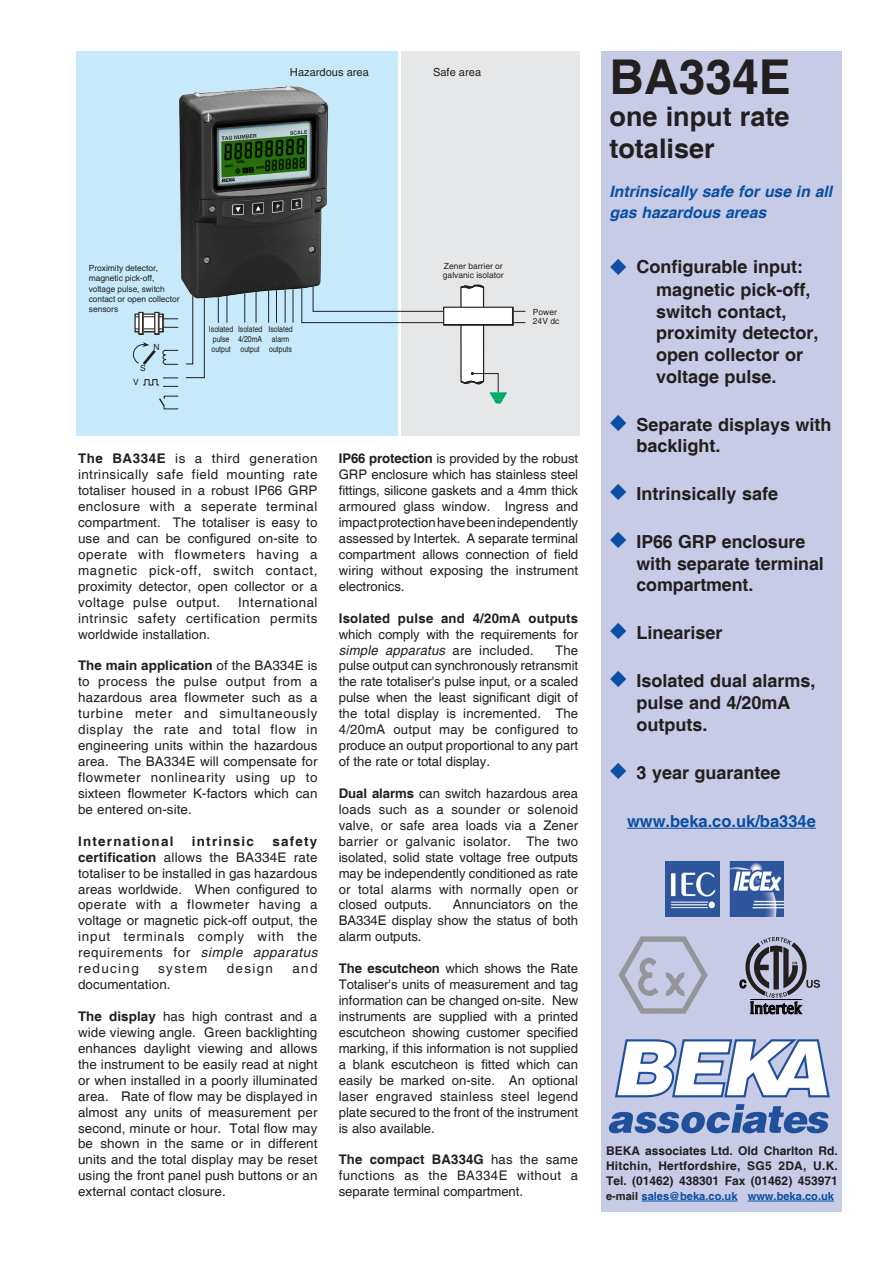
<style>
.page{position:relative;width:893px;height:1263px;background:#fff}
.page>*{position:absolute;margin:0;border:0;box-sizing:border-box;transform-origin:0 0}
.t1{font:700 48px "Helvetica";color:#231f20}
.t2{font:700 27px/32.4px "Helvetica";color:#231f20}
.t3{font:700 18px/21.9px "Helvetica";color:#231f20}
.t4{font:700 16.5px "Helvetica";color:#0a4fa2}
.body_text{font:italic 700 15.75px/21px "Helvetica";color:#0a4fa2}
.body_text-2{font:13.35px/15.9px "Helvetica";letter-spacing:.005em;color:#231f20;text-align:justify}
.body_text-3{font:700 13.35px "Helvetica";letter-spacing:.095em;color:#231f20}
.t5{font:700 12px/15px "Helvetica";color:#231f20;text-align:justify}
.t6{font:700 11.1px "Helvetica";color:#0a4fa2}
.t7{font:11.1px "Helvetica";color:#231f20}
.t8{font:8.55px/10.2px "Helvetica";letter-spacing:-.005em;color:#231f20}
.t9{font:condensed 8.55px/10.2px "Helvetica";color:#231f20}
.s1{color:#0a4fa2}
.s2{font-weight:700}
.s3{font-style:italic}
.s4{color:#231f20}
</style>
<div class="page">
<div style="left:601px;top:51px;width:241px;height:1161px;background:#c7cbe6"></div>
<hr style="left:627px;top:828px;width:189px;height:1px;background:#0a4fa2">
<svg style="left:608px;top:1039px;width:222px;height:94px"></svg>
<hr style="left:641px;top:1201px;width:96px;height:1px;background:#0a4fa2">
<hr style="left:748px;top:1201px;width:86px;height:1px;background:#0a4fa2">
<div style="left:402px;top:51px;width:178px;height:385px;background:#e6e7e9"></div>
<div style="left:77px;top:51px;width:321px;height:385px;background:#c6eafa"></div>
<svg style="left:459px;top:284px;width:48px;height:119px"></svg>
<div style="left:443px;top:307px;width:71px;height:19px;border:1px solid #231f20"></div>
<div style="left:444px;top:307px;width:68px;height:17px;background:#fff"></div>
<div style="left:443px;top:307px;width:70px;height:18px;border:1px solid #231f20"></div>
<svg style="left:301px;top:245px;width:143px;height:78px"></svg>
<hr style="left:218px;top:279px;width:1px;height:44px;background:#231f20">
<hr style="left:227px;top:280px;width:1px;height:43px;background:#231f20">
<hr style="left:244px;top:279px;width:1px;height:44px;background:#231f20">
<hr style="left:256px;top:280px;width:1px;height:43px;background:#231f20">
<hr style="left:268px;top:279px;width:1px;height:44px;background:#231f20">
<hr style="left:285px;top:279px;width:1px;height:44px;background:#231f20">
<hr style="left:276px;top:279px;width:1px;height:44px;background:#231f20">
<hr style="left:293px;top:280px;width:1px;height:43px;background:#231f20">
<svg style="left:185px;top:301px;width:20px;height:77px"></svg>
<svg style="left:133px;top:342px;width:46px;height:68px"></svg>
<div style="left:135px;top:314px;width:29px;height:18px;border:1px solid #231f20"></div>
<svg style="left:137px;top:319px;width:24px;height:11px"></svg>
<div style="left:135px;top:314px;width:28px;height:18px;border:1px solid #231f20"></div>
<div style="left:139px;top:312px;width:5px;height:23px;border:1px solid #231f20"></div>
<div style="left:139px;top:312px;width:4px;height:22px;border:1px solid #231f20"></div>
<div style="left:154px;top:312px;width:5px;height:23px;border:1px solid #231f20"></div>
<hr style="left:155px;top:312px;width:3px;height:22px;background:#fff">
<div style="left:154px;top:312px;width:5px;height:22px;border:1px solid #231f20"></div>
<svg style="left:135px;top:327px;width:43px;height:2px"></svg>
<svg style="left:135px;top:316px;width:43px;height:3px"></svg>
<svg style="left:513px;top:311px;width:12px;height:1px"></svg>
<svg style="left:513px;top:322px;width:12px;height:1px"></svg>
<img style="left:179px;top:85px;width:153px;height:216px">
<img style="left:665px;top:862px;width:119px;height:54px">
<svg style="left:618px;top:936px;width:90px;height:78px"></svg>
<svg style="left:740px;top:937px;width:80px;height:77px"></svg>
<hr style="left:751px;top:999px;width:51px;height:1px;background:#000">
<p class="t1" style="left:609px;top:48px;width:183px">BA334E</p>
<p class="t2" style="left:609px;top:102px;width:181px">one input rate totaliser</p>
<p class="body_text" style="left:609px;top:182px;width:224px">Intrinsically safe for use in all gas hazardous areas</p>
<p class="t3" style="left:656px;top:257px;width:164px;text-indent:-46px"><span class="s1">◆</span> Configurable input: magnetic pick-off, switch contact, proximity detector, open collector or voltage pulse.</p>
<p class="t3" style="left:636px;top:414px;width:197px;text-indent:-27px"><span class="s1">◆</span> Separate displays with backlight.</p>
<p class="t3" style="left:609px;top:484px;width:170px"><span class="s1">◆</span> Intrinsically safe</p>
<p class="t3" style="left:636px;top:532px;width:189px;text-indent:-27px"><span class="s1">◆</span> IP66 GRP enclosure with separate terminal compartment.</p>
<p class="t3" style="left:609px;top:623px;width:115px"><span class="s1">◆</span> Lineariser</p>
<p class="t3" style="left:636px;top:671px;width:181px;text-indent:-27px"><span class="s1">◆</span> Isolated dual alarms, pulse and 4/20mA outputs.</p>
<p class="t3" style="left:609px;top:762px;width:173px"><span class="s1">◆</span> 3 year guarantee</p>
<p class="t4" style="left:627px;top:811px;width:190px">www.beka.co.uk/ba334e</p>
<p class="t7" style="left:290px;top:65px;width:80px">Hazardous area</p>
<p class="t7" style="left:433px;top:66px;width:50px">Safe area</p>
<p class="t8" style="left:443px;top:262px;width:62px;line-height:8.6px">Zener barrier or galvanic isolator</p>
<p class="t8" style="left:89px;top:263px;width:92px">Proximity detector, magnetic pick-off, voltage pulse, switch contact or open collector sensors</p>
<p class="t8" style="left:533px;top:308px;width:28px;line-height:8.4px">Power<br>24V dc</p>
<p class="t9" style="left:209px;top:324px;width:26px">Isolated pulse output</p>
<p class="t9" style="left:238px;top:324px;width:26px;text-align:justify">Isolated 4/20mA output</p>
<p class="t9" style="left:268px;top:324px;width:26px;text-align:center">Isolated alarm outputs</p>
<p class="t8" style="left:153px;top:341px;width:8px">N</p>
<p class="t8" style="left:140px;top:363px;width:7px">S</p>
<p class="t8" style="left:133px;top:376px;width:7px">V</p>
<p class="body_text-2" style="left:339px;top:451px;width:241px"><span class="s2">IP66 protection</span> is provided by the robust GRP enclosure which has stainless steel fittings, silicone gaskets and a 4mm thick armoured glass window. Ingress and impact protection have been independently assessed by Intertek. A separate terminal compartment allows connection of field wiring without exposing the instrument electronics.</p>
<p class="body_text-2" style="left:339px;top:610px;width:241px"><span class="s2">Isolated pulse and 4/20mA outputs </span>which comply with the requirements for <span class="s3">simple apparatus</span> are included.</p>
<p class="body_text-2" style="left:78px;top:451px;width:241px"><span class="s2">The BA334E</span> is a third generation intrinsically safe field mounting rate totaliser housed in a robust IP66 GRP enclosure with a seperate terminal compartment. The totaliser is easy to use and can be configured on-site to operate with flowmeters having a magnetic pick-off, switch contact, proximity detector, open collector or a voltage pulse output.</p>
<p class="body_text-2" style="left:78px;top:595px;width:241px;text-indent:160px">International intrinsic safety certification permits worldwide installation.</p>
<p class="body_text-2" style="left:78px;top:658px;width:241px"><span class="s2">The main application</span> of the BA334E is to process the pulse output from a hazardous area flowmeter such as a turbine meter and simultaneously display the rate and total flow in engineering units within the hazardous area. The BA334E will compensate for flowmeter nonlinearity using up to sixteen flowmeter K-factors which can be entered on-site.</p>
<p class="body_text-3" style="left:78px;top:833px;width:97px">International</p>
<p class="body_text-3" style="left:192px;top:833px;width:64px">intrinsic</p>
<p class="body_text-2" style="left:339px;top:642px;width:241px;text-indent:216px">The pulse output can synchronously retransmit the rate totaliser's pulse input, or a scaled pulse when the least significant digit of the total display is incremented. The 4/20mA output may be configured to produce an output proportional to any part of the rate or total display.</p>
<p class="body_text-2" style="left:339px;top:786px;width:241px"><span class="s2">Dual alarms</span> can switch hazardous area loads such as a sounder or solenoid valve, or safe area loads via a Zener barrier or galvanic isolator. The two isolated, solid state voltage free outputs may be independently conditioned as rate or total alarms with normally open or closed outputs.</p>
<p class="body_text-2" style="left:78px;top:833px;width:241px;text-indent:194px"><span class="s2">safety certification</span> allows the BA334E rate totaliser to be installed in gas hazardous areas worldwide. When configured to operate with a flowmeter having a voltage or magnetic pick-off output, the input terminals comply with the requirements for <span class="s3">simple apparatus </span>reducing</p>
<p class="body_text-2" style="left:339px;top:897px;width:241px;text-indent:114px">Annunciators on the BA334E display show the status of both alarm outputs.</p>
<p class="body_text-2" style="left:339px;top:961px;width:241px"><span class="s2">The escutcheon</span> which shows the Rate Totaliser's units of measurement and tag information can be changed on-site. New instruments are supplied with a printed escutcheon showing customer specified marking, if this information is not supplied a blank escutcheon is fitted which can easily be marked on-site. An optional laser engraved stainless steel legend plate secured to the front of the instrument is also available.</p>
<p class="body_text-2" style="left:339px;top:1152px;width:241px"><span class="s2">The compact BA334G</span> has the same functions as the BA334E without a separate terminal compartment.</p>
<p class="t5" style="left:606px;top:1144px;width:233px">BEKA associates Ltd. Old Charlton Rd.<br>Hitchin, Hertfordshire, SG5 2DA, U.K.<br>Tel. (01462) 438301 Fax (01462) 453971</p>
<p class="body_text-2" style="left:158px;top:961px;width:51px">system</p>
<p class="body_text-2" style="left:227px;top:961px;width:48px">design</p>
<p class="body_text-2" style="left:292px;top:961px;width:27px">and</p>
<p class="body_text-2" style="left:78px;top:977px;width:94px">documentation.</p>
<p class="body_text-2" style="left:78px;top:1009px;width:241px"><span class="s2">The display</span> has high contrast and a wide viewing angle. Green backlighting enhances daylight viewing and allows the instrument to be easily read at night or when installed in a poorly illuminated area. Rate of flow may be displayed in almost any units of measurement per second, minute or hour. Total flow may be shown in the same or in different units and the total display may be reset using the front panel push buttons or an external contact closure.</p>
<p class="t6" style="left:606px;top:1189px;width:229px"><span class="s4">e-mail</span> sales@beka.co.uk www.beka.co.uk</p>
</div>
